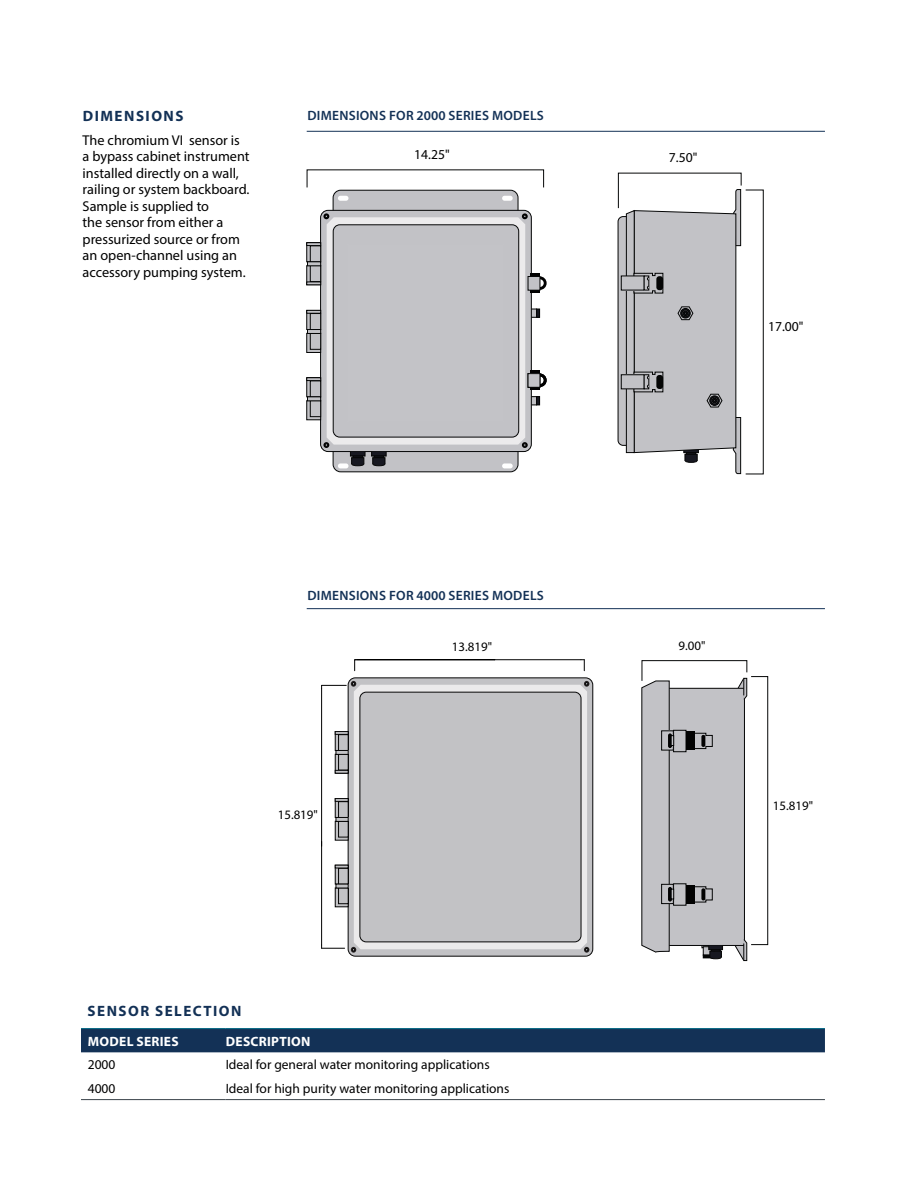
<style>
.page{position:relative;width:918px;height:1188px;background:#fff}
.page>*{position:absolute;margin:0;border:0;box-sizing:border-box;transform-origin:0 0}
.t1{font:700 15px "Myriad Pro";letter-spacing:.1em;color:#133156}
.t2{font:14.25px/16.5px "Myriad Pro";color:#000}
.t3{font:13.65px "Myriad Pro";color:#000}
.t4{font:13.5px "Myriad Pro";color:#000}
.t5{font:600 13.5px "Myriad Pro";letter-spacing:.02em;color:#133156}
.t6{font:700 13.5px "Myriad Pro";letter-spacing:.02em;color:#fff}
.t7{font:12.9px "Myriad Pro";color:#000}
</style>
<div class="page">
<div style="left:530px;top:309px;width:7px;height:8px;background:#c2c2c6"></div>
<svg style="left:536px;top:309px;width:4px;height:8px"></svg>
<div style="left:530px;top:397px;width:7px;height:8px;background:#c2c2c6"></div>
<div style="left:529px;top:396px;width:8px;height:9px;border:1px solid #050606"></div>
<svg style="left:536px;top:396px;width:4px;height:9px"></svg>
<div style="left:333px;top:190px;width:185px;height:282px;background:#c2c2c6;border-radius:8px"></div>
<div style="left:321px;top:210px;width:210px;height:242px;background:#c2c2c6;border-radius:7px"></div>
<div style="left:320px;top:210px;width:212px;height:242px;border:1px solid #050606;border-radius:7px"></div>
<svg style="left:327px;top:217px;width:198px;height:228px;background:#dcdbdc"></svg>
<div style="left:333px;top:225px;width:186px;height:212px;background:#c2c2c6;border-radius:7px"></div>
<div style="left:333px;top:225px;width:186px;height:212px;border:1px solid #050606;border-radius:7px"></div>
<div style="left:338px;top:196px;width:11px;height:5px;background:#fff;border-radius:2px"></div>
<div style="left:502px;top:196px;width:11px;height:5px;background:#fff;border-radius:2px"></div>
<div style="left:338px;top:463px;width:11px;height:5px;background:#fff;border-radius:2px"></div>
<div style="left:502px;top:463px;width:11px;height:5px;background:#fff;border-radius:2px"></div>
<svg style="left:350px;top:452px;width:15px;height:4px"></svg>
<svg style="left:351px;top:456px;width:14px;height:10px"></svg>
<svg style="left:371px;top:452px;width:15px;height:4px"></svg>
<svg style="left:372px;top:456px;width:14px;height:10px"></svg>
<svg style="left:307px;top:243px;width:14px;height:19px"></svg>
<div style="left:310px;top:246px;width:11px;height:16px;background:#c2c2c6"></div>
<div style="left:310px;top:246px;width:11px;height:16px;border:1px solid #050606"></div>
<div style="left:307px;top:243px;width:14px;height:3px;border:1px solid #050606"></div>
<svg style="left:309px;top:267px;width:1px;height:15px"></svg>
<div style="left:310px;top:266px;width:11px;height:16px;background:#c2c2c6"></div>
<div style="left:310px;top:265px;width:11px;height:17px;border:1px solid #050606"></div>
<div style="left:307px;top:282px;width:14px;height:3px;border:1px solid #050606"></div>
<div style="left:307px;top:262px;width:14px;height:4px;border:1px solid #050606"></div>
<svg style="left:309px;top:313px;width:1px;height:15px"></svg>
<div style="left:310px;top:314px;width:11px;height:16px;background:#c2c2c6"></div>
<div style="left:310px;top:313px;width:11px;height:17px;border:1px solid #050606"></div>
<div style="left:307px;top:310px;width:14px;height:3px;border:1px solid #050606"></div>
<svg style="left:309px;top:335px;width:10px;height:16px"></svg>
<div style="left:307px;top:333px;width:14px;height:20px;border:1px solid #050606"></div>
<div style="left:310px;top:333px;width:11px;height:16px;background:#c2c2c6"></div>
<div style="left:310px;top:333px;width:11px;height:17px;border:1px solid #050606"></div>
<div style="left:307px;top:329px;width:14px;height:5px;border:1px solid #050606"></div>
<svg style="left:307px;top:378px;width:14px;height:19px"></svg>
<div style="left:310px;top:381px;width:11px;height:16px;background:#c2c2c6"></div>
<div style="left:310px;top:381px;width:11px;height:16px;border:1px solid #050606"></div>
<div style="left:307px;top:378px;width:14px;height:3px;border:1px solid #050606"></div>
<div style="left:307px;top:401px;width:14px;height:19px;background:#98989b"></div>
<div style="left:307px;top:400px;width:14px;height:20px;border:1px solid #050606"></div>
<div style="left:310px;top:401px;width:11px;height:16px;background:#c2c2c6"></div>
<div style="left:310px;top:400px;width:11px;height:17px;border:1px solid #050606"></div>
<div style="left:307px;top:397px;width:14px;height:4px;border:1px solid #050606"></div>
<svg style="left:323px;top:213px;width:6px;height:6px"></svg>
<svg style="left:522px;top:213px;width:6px;height:6px"></svg>
<svg style="left:323px;top:442px;width:6px;height:6px"></svg>
<svg style="left:522px;top:442px;width:6px;height:6px"></svg>
<div style="left:531px;top:273px;width:9px;height:20px;background:#000"></div>
<div style="left:533px;top:276px;width:14px;height:14px;border:3px solid #000;border-radius:50%"></div>
<div style="left:528px;top:277px;width:12px;height:13px;background:#c2c2c6"></div>
<div style="left:528px;top:276px;width:12px;height:14px;border:1px solid #050606"></div>
<div style="left:528px;top:373px;width:12px;height:15px;border:1px solid #050606"></div>
<div style="left:531px;top:371px;width:9px;height:19px;background:#000"></div>
<div style="left:533px;top:374px;width:14px;height:13px;border:3px solid #000;border-radius:50%"></div>
<div style="left:528px;top:374px;width:12px;height:13px;background:#c2c2c6"></div>
<div style="left:528px;top:373px;width:12px;height:14px;border:1px solid #050606"></div>
<svg style="left:618px;top:173px;width:124px;height:301px"></svg>
<hr style="left:307px;top:131px;width:518px;height:1px;background:#133156">
<hr style="left:307px;top:608px;width:518px;height:1px;background:#133156">
<div style="left:81px;top:1029px;width:744px;height:23px;background:#133156"></div>
<hr style="left:81px;top:1099px;width:145px;height:1px;background:#3a434a">
<hr style="left:226px;top:1099px;width:599px;height:1px;background:#3a434a">
<hr style="left:81px;top:1028px;width:145px;height:1px;background:#006784">
<hr style="left:226px;top:1028px;width:599px;height:1px;background:#006784">
<div style="left:751px;top:676px;width:17px;height:269px;border:1px solid #050606"></div>
<svg style="left:641px;top:660px;width:106px;height:301px;background:#bcbdc0"></svg>
<div style="left:348px;top:678px;width:245px;height:278px;background:#c2c2c5;border-radius:7px"></div>
<div style="left:348px;top:678px;width:245px;height:278px;border:1px solid #070707;border-radius:7px"></div>
<svg style="left:354px;top:685px;width:233px;height:264px;background:#dad9da"></svg>
<div style="left:360px;top:692px;width:221px;height:250px;background:#c2c2c5;border-radius:6px"></div>
<div style="left:360px;top:692px;width:221px;height:250px;border:1px solid #070707;border-radius:6px"></div>
<div style="left:335px;top:732px;width:13px;height:18px;background:#c2c2c5"></div>
<div style="left:335px;top:731px;width:13px;height:20px;border:1px solid #070707"></div>
<div style="left:338px;top:734px;width:10px;height:17px;border:1px solid #070707"></div>
<div style="left:335px;top:731px;width:13px;height:4px;border:1px solid #070707"></div>
<div style="left:335px;top:754px;width:13px;height:19px;background:#c2c2c5"></div>
<div style="left:335px;top:754px;width:13px;height:19px;border:1px solid #070707"></div>
<div style="left:338px;top:754px;width:10px;height:16px;border:1px solid #070707"></div>
<svg style="left:335px;top:770px;width:13px;height:3px"></svg>
<hr style="left:336px;top:750px;width:12px;height:4px;background:#c2c2c5">
<div style="left:336px;top:750px;width:12px;height:5px;border:1px solid #070707"></div>
<div style="left:335px;top:799px;width:13px;height:18px;background:#c2c2c5"></div>
<div style="left:335px;top:798px;width:13px;height:20px;border:1px solid #070707"></div>
<div style="left:338px;top:801px;width:10px;height:17px;border:1px solid #070707"></div>
<div style="left:335px;top:798px;width:13px;height:4px;border:1px solid #070707"></div>
<svg style="left:337px;top:823px;width:9px;height:15px"></svg>
<div style="left:335px;top:821px;width:13px;height:19px;border:1px solid #070707"></div>
<div style="left:339px;top:821px;width:9px;height:16px;background:#c2c2c5"></div>
<div style="left:338px;top:821px;width:10px;height:16px;border:1px solid #070707"></div>
<hr style="left:336px;top:817px;width:12px;height:4px;background:#c2c2c5">
<div style="left:336px;top:817px;width:12px;height:5px;border:1px solid #070707"></div>
<div style="left:335px;top:865px;width:13px;height:19px;background:#c2c2c5"></div>
<div style="left:335px;top:865px;width:13px;height:19px;border:1px solid #070707"></div>
<div style="left:338px;top:868px;width:10px;height:16px;border:1px solid #070707"></div>
<svg style="left:335px;top:865px;width:13px;height:3px"></svg>
<svg style="left:337px;top:890px;width:9px;height:15px"></svg>
<div style="left:335px;top:888px;width:13px;height:19px;border:1px solid #070707"></div>
<div style="left:339px;top:888px;width:9px;height:16px;background:#c2c2c5"></div>
<div style="left:338px;top:888px;width:10px;height:16px;border:1px solid #070707"></div>
<svg style="left:584px;top:681px;width:5px;height:6px"></svg>
<svg style="left:351px;top:947px;width:5px;height:6px"></svg>
<svg style="left:584px;top:947px;width:5px;height:6px"></svg>
<hr style="left:495px;top:659px;width:86px;height:1px;background:#000">
<svg style="left:354px;top:659px;width:141px;height:12px"></svg>
<svg style="left:581px;top:659px;width:4px;height:12px"></svg>
<hr style="left:321px;top:689px;width:1px;height:157px;background:#000">
<hr style="left:321px;top:841px;width:1px;height:104px;background:#000">
<svg style="left:321px;top:945px;width:24px;height:4px"></svg>
<svg style="left:321px;top:681px;width:35px;height:8px"></svg>
<p class="t1" style="left:83px;top:107px;width:102px">DIMENSIONS</p>
<p class="t2" style="left:83px;top:131px;width:169px">The chromium VI sensor is a bypass cabinet instrument installed directly on a wall, railing or system backboard.<br>Sample is supplied to<br>the sensor from either a pressurized source or from an open-channel using an accessory pumping system.</p>
<p class="t5" style="left:307px;top:107px;width:238px">DIMENSIONS FOR 2000 SERIES MODELS</p>
<p class="t3" style="left:414px;top:146px;width:37px">14.25"</p>
<p class="t3" style="left:669px;top:149px;width:30px">7.50"</p>
<p class="t3" style="left:768px;top:318px;width:37px">17.00"</p>
<p class="t5" style="left:307px;top:587px;width:238px">DIMENSIONS FOR 4000 SERIES MODELS</p>
<p class="t7" style="left:278px;top:807px;width:42px">15.819"</p>
<p class="t7" style="left:452px;top:638px;width:42px">13.819"</p>
<p class="t7" style="left:679px;top:638px;width:28px">9.00"</p>
<p class="t7" style="left:773px;top:797px;width:42px">15.819"</p>
<p class="t1" style="left:88px;top:1001px;width:155px">SENSOR SELECTION</p>
<p class="t6" style="left:88px;top:1032px;width:92px">MODEL SERIES</p>
<p class="t6" style="left:226px;top:1032px;width:86px">DESCRIPTION</p>
<p class="t4" style="left:88px;top:1056px;width:29px">2000</p>
<p class="t4" style="left:226px;top:1056px;width:266px">Ideal for general water monitoring applications</p>
<p class="t4" style="left:88px;top:1080px;width:29px">4000</p>
<p class="t4" style="left:226px;top:1080px;width:285px">Ideal for high purity water monitoring applications</p>
</div>
